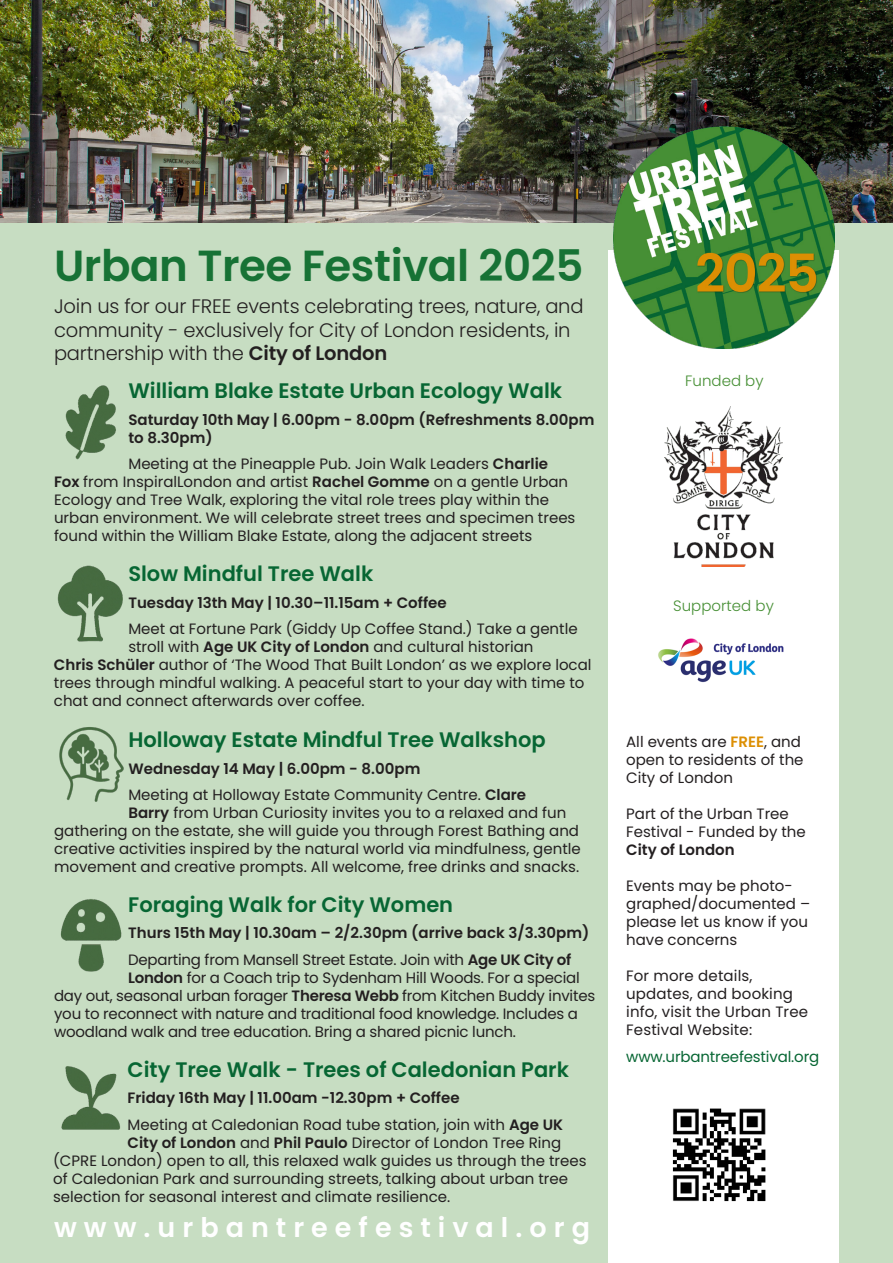
<style>
.page{position:relative;width:893px;height:1263px;background:#fff}
.page>*{position:absolute;margin:0;border:0;box-sizing:border-box;transform-origin:0 0}
.t1{font:600 43.5px "Poppins";letter-spacing:-.01em;color:#177235}
.t2{font:600 27px "Poppins";letter-spacing:.26em;color:#fff}
.t3{font:600 21px "Poppins";color:#076633}
.t4{font:300 19.5px/23.4px "Poppins";letter-spacing:-.01em;color:#231f20}
.body_h_J{font:15px/18px "Poppins";color:#231f20}
.t5{font:600 15px/18px "Poppins";color:#231f20}
.t6{font:15px "Poppins";letter-spacing:-.01em;color:#076633}
.t7{font:300 15px "Poppins";color:#468f34}
.s1{font-weight:600}
.s2{font-weight:600;color:#dc8f03}
</style>
<div class="page">
<div style="left:0;top:222px;width:893px;height:1041px;background:#c7ddc2"></div>
<img style="left:0;top:0;width:893px;height:222px">
<div style="left:608px;top:251px;width:231px;height:1012px;background:#fff"></div>
<img style="left:613px;top:127px;width:222px;height:222px">
<img style="left:664px;top:406px;width:119px;height:160px">
<img style="left:658px;top:638px;width:126px;height:45px">
<img style="left:57px;top:565px;width:66px;height:77px">
<img style="left:60px;top:899px;width:62px;height:73px">
<img style="left:59px;top:727px;width:65px;height:75px">
<img style="left:65px;top:385px;width:51px;height:75px">
<img style="left:61px;top:1066px;width:60px;height:64px">
<img style="left:672px;top:1108px;width:94px;height:94px">
<p class="t1" style="left:54px;top:241px;width:531px">Urban Tree Festival 2025</p>
<p class="t4" style="left:54px;top:295px;width:531px">Join us for our FREE events celebrating trees, nature, and community - exclusively for City of London residents, in partnership with the <span class="s1">City of London</span></p>
<p class="t3" style="left:128px;top:378px;width:435px">William Blake Estate Urban Ecology Walk</p>
<p class="t5" style="left:128px;top:410px;width:468px">Saturday 10th May | 6.00pm - 8.00pm (Refreshments 8.00pm to 8.30pm)</p>
<p class="body_h_J" style="left:54px;top:455px;width:523px;text-indent:74px">Meeting at the Pineapple Pub. Join Walk Leaders <span class="s1">Charlie Fox</span> from InspiralLondon and artist <span class="s1">Rachel Gomme</span> on a gentle Urban Ecology and Tree Walk, exploring the vital role trees play within the urban environment. We will celebrate street trees and specimen trees found within the William Blake Estate, along the adjacent streets</p>
<p class="t3" style="left:128px;top:562px;width:246px">Slow Mindful Tree Walk</p>
<p class="t5" style="left:128px;top:594px;width:320px">Tuesday 13th May | 10.30–11.15am + Coffee</p>
<p class="body_h_J" style="left:128px;top:620px;width:451px">Meet at Fortune Park (Giddy Up Coffee Stand.) Take a gentle</p>
<p class="body_h_J" style="left:128px;top:638px;width:407px">stroll with <span class="s1">Age UK City of London</span> and cultural historian</p>
<p class="body_h_J" style="left:54px;top:656px;width:539px"><span class="s1">Chris Schüler</span> author of ‘The Wood That Built London’ as we explore local</p>
<p class="body_h_J" style="left:54px;top:674px;width:532px">trees through mindful walking. A peaceful start to your day with time to</p>
<p class="body_h_J" style="left:54px;top:692px;width:312px">chat and connect afterwards over coffee.</p>
<p class="t3" style="left:128px;top:728px;width:419px">Holloway Estate Mindful Tree Walkshop</p>
<p class="t5" style="left:128px;top:760px;width:294px">Wednesday 14 May | 6.00pm - 8.00pm</p>
<p class="body_h_J" style="left:128px;top:786px;width:399px">Meeting at Holloway Estate Community Centre. <span class="s1">Clare</span></p>
<p class="body_h_J" style="left:128px;top:804px;width:439px"><span class="s1">Barry</span> from Urban Curiosity invites you to a relaxed and fun</p>
<p class="body_h_J" style="left:54px;top:822px;width:526px">gathering on the estate, she will guide you through Forest Bathing and</p>
<p class="body_h_J" style="left:54px;top:840px;width:528px">creative activities inspired by the natural world via mindfulness, gentle</p>
<p class="body_h_J" style="left:54px;top:858px;width:527px">movement and creative prompts. All welcome, free drinks and snacks.</p>
<p class="t3" style="left:128px;top:892px;width:326px">Foraging Walk for City Women</p>
<p class="t5" style="left:128px;top:924px;width:463px">Thurs 15th May | 10.30am – 2/2.30pm (arrive back 3/3.30pm)</p>
<p class="body_h_J" style="left:128px;top:950px;width:445px">Departing from Mansell Street Estate. Join with <span class="s1">Age UK City of</span></p>
<p class="body_h_J" style="left:128px;top:968px;width:453px"><span class="s1">London</span> for a Coach trip to Sydenham Hill Woods. For a special</p>
<p class="body_h_J" style="left:54px;top:986px;width:543px">day out, seasonal urban forager <span class="s1">Theresa Webb</span> from Kitchen Buddy invites</p>
<p class="body_h_J" style="left:54px;top:1004px;width:525px">you to reconnect with nature and traditional food knowledge. Includes a</p>
<p class="body_h_J" style="left:54px;top:1022px;width:463px">woodland walk and tree education. Bring a shared picnic lunch.</p>
<p class="t3" style="left:128px;top:1057px;width:443px">City Tree Walk - Trees of Caledonian Park</p>
<p class="t5" style="left:128px;top:1089px;width:334px">Friday 16th May | 11.00am -12.30pm + Coffee</p>
<p class="body_h_J" style="left:128px;top:1115px;width:437px">Meeting at Caledonian Road tube station, join with <span class="s1">Age UK</span></p>
<p class="body_h_J" style="left:128px;top:1133px;width:435px"><span class="s1">City of London</span> and <span class="s1">Phil Paulo</span> Director of London Tree Ring</p>
<p class="body_h_J" style="left:53px;top:1151px;width:535px">(CPRE London) open to all, this relaxed walk guides us through the trees</p>
<p class="body_h_J" style="left:53px;top:1169px;width:516px">of Caledonian Park and surrounding streets, talking about urban tree</p>
<p class="body_h_J" style="left:53px;top:1187px;width:399px">selection for seasonal interest and climate resilience.</p>
<p class="t2" style="left:54px;top:1212px;width:537px">www.urbantreefestival.org</p>
<p class="t7" style="left:685px;top:372px;width:80px">Funded by</p>
<p class="t7" style="left:673px;top:597px;width:102px">Supported by</p>
<p class="body_h_J" style="left:626px;top:733px;width:179px">All events are <span class="s2">FREE</span>, and open to residents of the<br>City of London</p>
<p class="body_h_J" style="left:626px;top:805px;width:181px">Part of the Urban Tree<br>Festival - Funded by the<br><span class="s1">City of London</span></p>
<p class="body_h_J" style="left:626px;top:877px;width:186px">Events may be photo&shy;graphed/documented – please let us know if you have concerns</p>
<p class="body_h_J" style="left:626px;top:967px;width:183px">For more details, updates, and booking info, visit the Urban Tree<br>Festival Website:</p>
<p class="t6" style="left:626px;top:1048px;width:195px">www.urbantreefestival.org</p>
</div>
